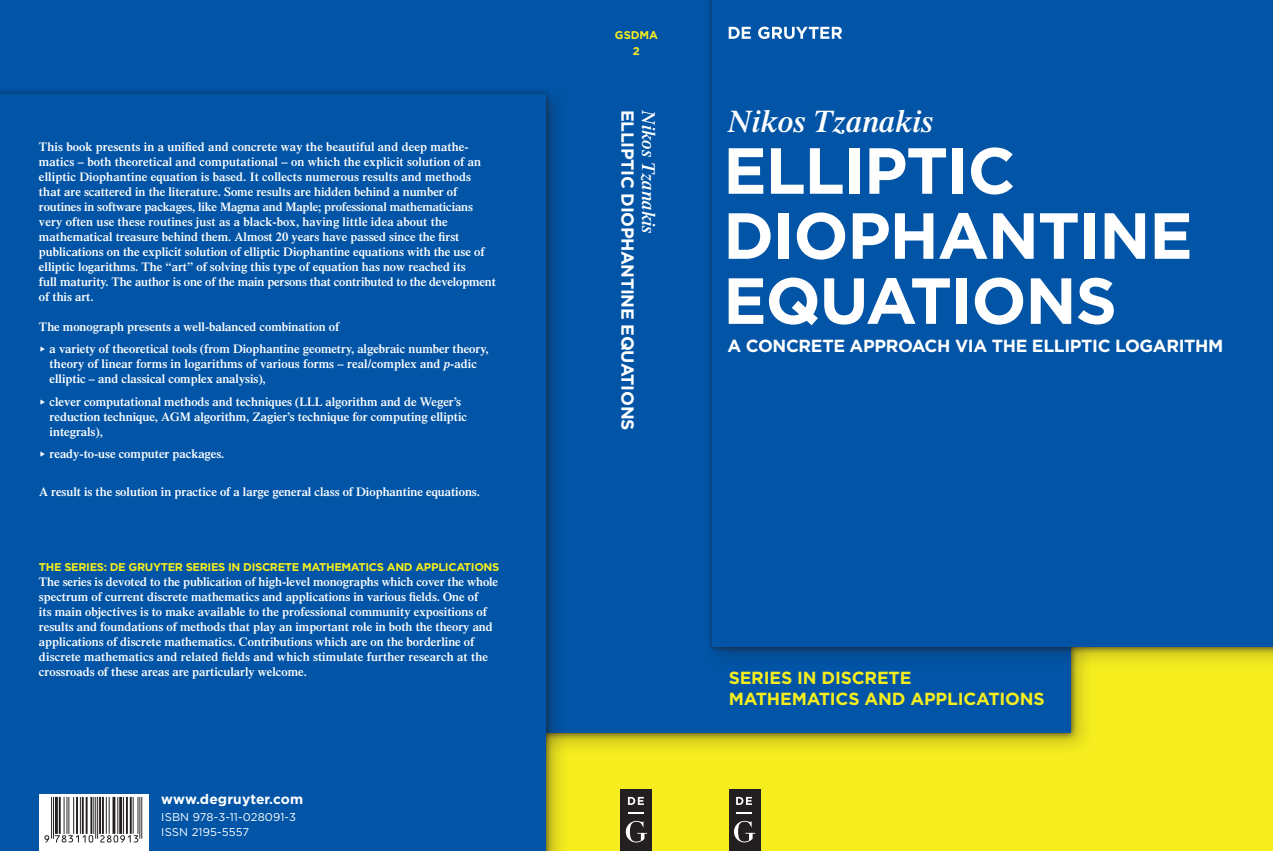
<style>
.page{position:relative;width:1273px;height:851px;background:#fff}
.page>*{position:absolute;margin:0;border:0;box-sizing:border-box;transform-origin:0 0}
.t1{font:700 65px/65px "Gotham";letter-spacing:-.02em;color:#fff}
.t2{font:italic 600 31.25px "Times LT Std";color:#fff}
.t3{font:italic 600 18.75px "Times LT Std";letter-spacing:-.005em;color:#fff}
.t4{font:700 17.5px "Gotham";letter-spacing:-.02em;color:#fff}
.t5{font:700 17.5px/20.6px "Gotham";letter-spacing:-.01em;color:#f5ed1e}
.t6{font:700 13.75px "Gotham";color:#fff}
.t7{font:600 12.5px/15px "Times LT Std";color:#fff}
.t8{font:700 11.25px "Gotham";letter-spacing:-.03em;color:#f5ed1e}
.t9{font:11.25px/15px "Gotham";letter-spacing:.01em;color:#fff}
.s1{font-style:italic}
</style>
<div class="page">
<div style="left:0;top:0;width:1272px;height:850px;background:#f5ed1e"></div>
<div style="left:0;top:0;width:1070px;height:733px;background:#0154a6"></div>
<div style="left:704px;top:0;width:568px;height:670px;background:#231f20;opacity:.25"></div>
<div style="left:712px;top:0;width:560px;height:647px;background:#0154a6"></div>
<div style="left:728px;top:788px;width:32px;height:62px;background:#231f20"></div>
<svg style="left:736px;top:812px;width:15px;height:1px"></svg>
<svg style="left:736px;top:796px;width:15px;height:8px"></svg>
<svg style="left:734px;top:820px;width:21px;height:22px"></svg>
<svg style="left:728px;top:27px;width:114px;height:12px"></svg>
<div style="left:0;top:87px;width:569px;height:763px;background:#231f20;opacity:.25"></div>
<div style="left:0;top:95px;width:546px;height:755px;background:#0154a6"></div>
<div style="left:39px;top:794px;width:110px;height:56px;background:#fff"></div>
<svg style="left:44px;top:796px;width:98px;height:46px"></svg>
<div style="left:620px;top:788px;width:32px;height:62px;background:#231f20"></div>
<svg style="left:628px;top:812px;width:15px;height:1px"></svg>
<svg style="left:627px;top:796px;width:16px;height:8px"></svg>
<svg style="left:625px;top:820px;width:22px;height:22px"></svg>
<p class="t7" style="left:39px;top:139px;width:458px">This book presents in a unified and concrete way the beautiful and deep mathe&shy;matics – both theoretical and computational – on which the explicit solution of an elliptic Diophantine equation is based. It collects numerous results and methods that are scattered in the literature. Some results are hidden behind a number of routines in software packages, like Magma and Maple; professional mathematicians very often use these routines just as a black-box, having little idea about the mathematical treasure behind them. Almost 20 years have passed since the first publications on the explicit solution of elliptic Diophantine equations with the use of elliptic logarithms. The “art” of solving this type of equation has now reached its<br>full maturity. The author is one of the main persons that contributed to the development of this art.</p>
<p class="t7" style="left:50px;top:315px;width:440px;line-height:22.5px;text-indent:-11px">The monograph presents a well-balanced combination of<br>a variety of theoretical tools (from Diophantine geometry, algebraic number theory,</p>
<p class="t7" style="left:50px;top:356px;width:429px">theory of linear forms in logarithms of various forms – real/complex and <span class="s1">p</span>-adic elliptic – and classical complex analysis),</p>
<p class="t7" style="left:50px;top:394px;width:419px">clever computational methods and techniques (LLL algorithm and de Weger’s reduction technique, AGM algorithm, Zagier’s technique for computing elliptic integrals),</p>
<p class="t7" style="left:50px;top:446px;width:176px">ready-to-use computer packages.</p>
<p class="t7" style="left:39px;top:484px;width:442px">A result is the solution in practice of a large general class of Diophantine equations.</p>
<p class="t8" style="left:39px;top:559px;width:461px">THE SERIES: DE GRUYTER SERIES IN DISCRETE MATHEMATICS AND APPLICATIONS</p>
<p class="t7" style="left:39px;top:574px;width:460px">The series is devoted to the publication of high-level monographs which cover the whole spectrum of current discrete mathematics and applications in various fields. One of<br>its main objectives is to make available to the professional community expositions of results and foundations of methods that play an important role in both the theory and applications of discrete mathematics. Contributions which are on the borderline of discrete mathematics and related fields and which stimulate further research at the crossroads of these areas are particularly welcome.</p>
<p class="t6" style="left:161px;top:789px;width:143px">WWW.DEGRUYTER.COM</p>
<p class="t9" style="left:161px;top:809px;width:136px">ISBN 978-3-11-028091-3<br>ISSN 2195-5557</p>
<p class="t8" style="left:615px;top:28px;width:18px">GSDM</p>
<p class="t8" style="left:649px;top:28px;width:10px">A</p>
<p class="t8" style="left:633px;top:43px;width:9px">2</p>
<h3 class="t4" style="left:639px;top:110px;width:320px;rotate:90deg">ELLIPTIC DIOPHANTINE EQUATIONS</h3>
<h3 class="t3" style="left:659px;top:110px;width:125px;rotate:90deg">Nikos Tzanakis</h3>
<h2 class="t2" style="left:727px;top:103px;width:207px">Nikos Tzanakis</h2>
<h1 class="t1" style="left:723px;top:138px;width:471px">ELLIPTIC<br>DIOPHANTINE<br>EQUATIONS</h1>
<h3 class="t4" style="left:727px;top:334px;width:494px">A CONCRETE APPROACH VIA THE ELLIPTIC LOGARITHM</h3>
<h3 class="t5" style="left:728px;top:667px;width:316px">SERIES IN DISCRETE<br>MATHEMATICS AND APPLICATIONS</h3>
</div>
